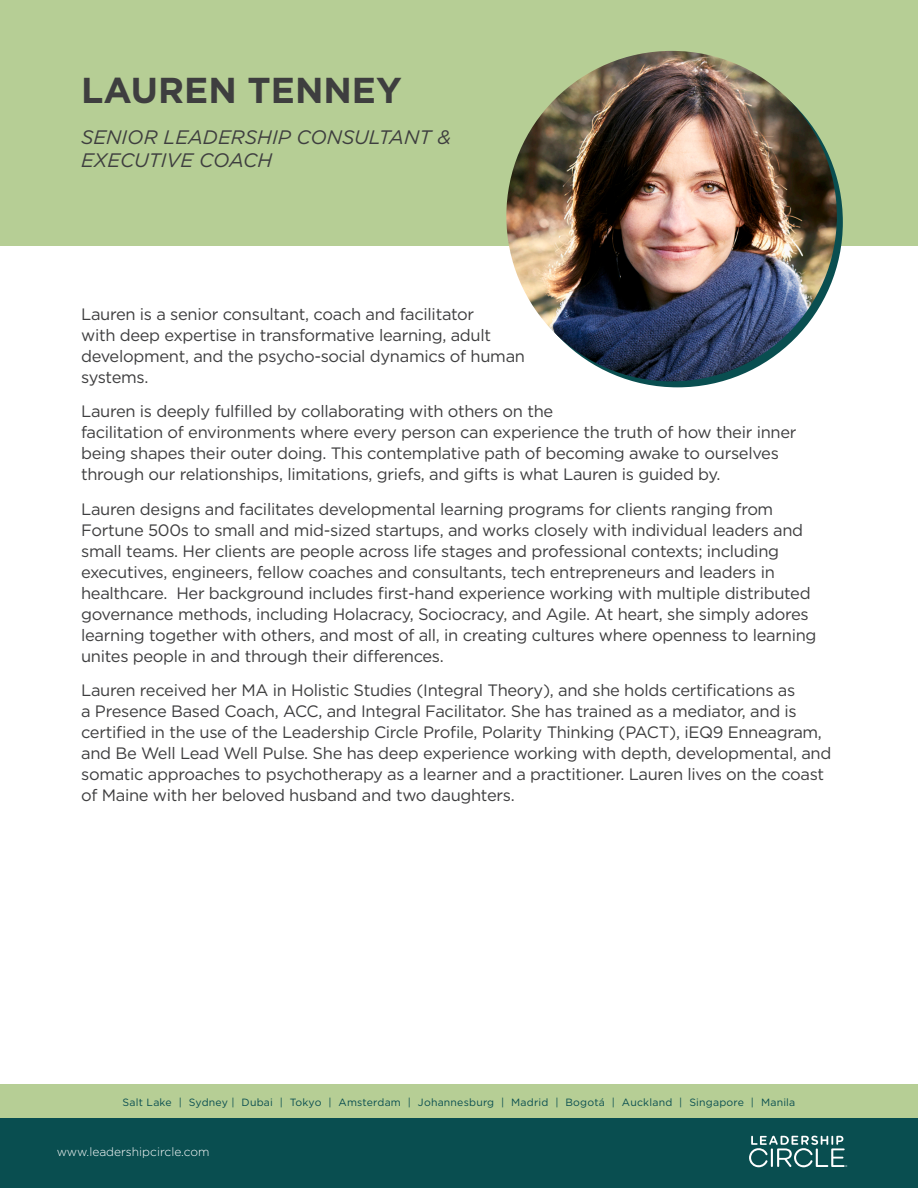
<style>
.page{position:relative;width:918px;height:1188px;background:#fff}
.page>*{position:absolute;margin:0;border:0;box-sizing:border-box;transform-origin:0 0}
.t1{font:700 36px "Gotham";color:#3e3e3f}
.t2{font:italic 19.5px "Gotham";color:#3e3e3f}
.t3{font:16.5px/21px "Gotham";letter-spacing:-.02em;color:#3e3e3f}
.t4{font:300 12px "Gotham";color:#fff}
.t5{font:10.5px "Gotham";letter-spacing:.02em;color:#094e50}
</style>
<div class="page">
<div style="left:0;top:0;width:918px;height:246px;background:#b6ce95"></div>
<div style="left:512px;top:57px;width:331px;height:330px;background:#094e50;border-radius:50%"></div>
<img style="left:506px;top:51px;width:331px;height:330px;border-radius:165px">
<div style="left:0;top:1084px;width:918px;height:104px;background:#b6ce95"></div>
<div style="left:0;top:1119px;width:918px;height:69px;background:#094e50"></div>
<svg style="left:749px;top:1136px;width:98px;height:31px"></svg>
<p class="t1" style="left:81px;top:67px;width:322px">LAUREN TENNEY</p>
<p class="t2" style="left:81px;top:124px;width:371px">SENIOR LEADERSHIP CONSULTANT &amp;</p>
<p class="t2" style="left:81px;top:148px;width:193px">EXECUTIVE COACH</p>
<p class="t3" style="left:81px;top:303px;width:445px">Lauren is a senior consultant, coach and facilitator<br>with deep expertise in transformative learning, adult development, and the psycho-social dynamics of human systems.</p>
<p class="t3" style="left:81px;top:401px;width:717px">Lauren is deeply fulfilled by collaborating with others on the<br>facilitation of environments where every person can experience the truth of how their inner being shapes their outer doing. This contemplative path of becoming awake to ourselves through our relationships, limitations, griefs, and gifts is what Lauren is guided by.</p>
<p class="t3" style="left:81px;top:498px;width:737px">Lauren designs and facilitates developmental learning programs for clients ranging from Fortune 500s to small and mid-sized startups, and works closely with individual leaders and small teams. Her clients are people across life stages and professional contexts; including executives, engineers, fellow coaches and consultants, tech entrepreneurs and leaders in healthcare. Her background includes first-hand experience working with multiple distributed governance methods, including Holacracy, Sociocracy, and Agile. At heart, she simply adores learning together with others, and most of all, in creating cultures where openness to learning unites people in and through their differences.</p>
<p class="t3" style="left:81px;top:680px;width:752px">Lauren received her MA in Holistic Studies (Integral Theory), and she holds certifications as<br>a Presence Based Coach, ACC, and Integral Facilitator. She has trained as a mediator, and is certified in the use of the Leadership Circle Profile, Polarity Thinking (PACT), iEQ9 Enneagram, and Be Well Lead Well Pulse. She has deep experience working with depth, developmental, and somatic approaches to psychotherapy as a learner and a practitioner. Lauren lives on the coast of Maine with her beloved husband and two daughters.</p>
<p class="t5" style="left:123px;top:1095px;width:674px">Salt Lake | Sydney | Dubai | Tokyo | Amsterdam | Johannesburg | Madrid | Bogotá | Auckland | Singapore | Manila</p>
<p class="t4" style="left:57px;top:1144px;width:154px">www.leadershipcircle.com</p>
</div>
